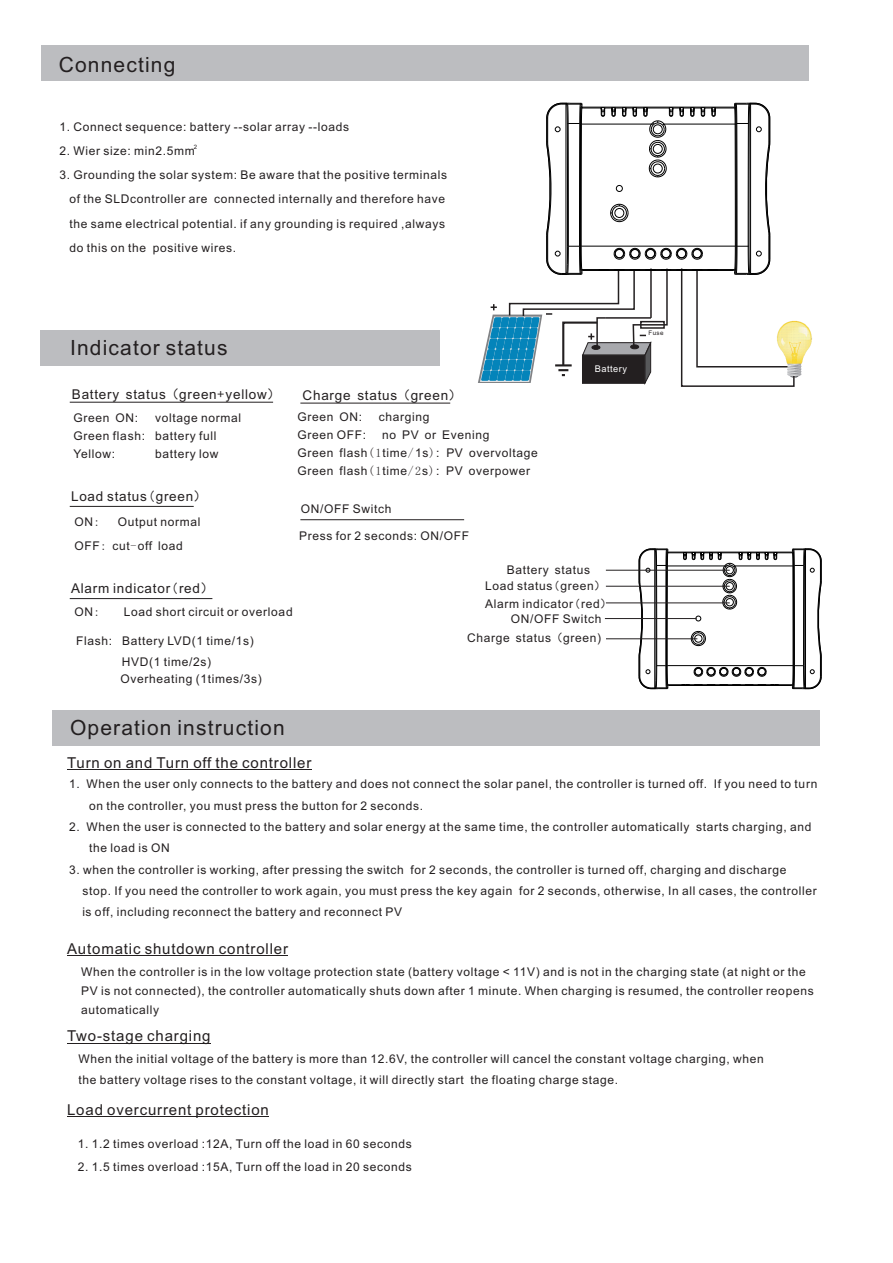
<style>
.page{position:relative;width:893px;height:1263px;background:#fff}
.page>*{position:absolute;margin:0;border:0;box-sizing:border-box;transform-origin:0 0}
.t1{font:21px "Arial";letter-spacing:.055em;color:#231f20}
.t2{font:15px "Arial";letter-spacing:.055em;color:#231f20}
.t3{font:13.5px "Arial";letter-spacing:.055em;color:#231f20}
.t4{font:12px/18px "Arial";letter-spacing:.055em;color:#231f20}
.t5{font:9.3px "Arial";letter-spacing:.055em;color:#fff}
.t6{font:6.3px "Arial";color:#231f20}
.t7{font:6px "Arial";color:#231f20}
.s1{font-family:"Sim Hei"}
.s2{font-family:"Sim Sun"}
</style>
<div class="page">
<div style="left:41px;top:45px;width:768px;height:36px;background:#bcbdc0"></div>
<div style="left:41px;top:330px;width:399px;height:35px;background:#bcbdc0"></div>
<img style="left:795px;top:321px;width:17px;height:57px">
<img style="left:795px;top:322px;width:16px;height:55px">
<div style="left:52px;top:710px;width:767px;height:36px;background:#bcbdc0"></div>
<hr style="left:70px;top:402px;width:203px;height:1px;background:#231f20">
<hr style="left:70px;top:506px;width:124px;height:1px;background:#231f20">
<hr style="left:70px;top:598px;width:142px;height:1px;background:#231f20">
<hr style="left:300px;top:403px;width:150px;height:1px;background:#231f20">
<hr style="left:300px;top:519px;width:164px;height:1px;background:#231f20">
<svg style="left:478px;top:103px;width:317px;height:284px"></svg>
<svg style="left:639px;top:548px;width:183px;height:142px"></svg>
<hr style="left:606px;top:570px;width:124px;height:1px;background:#231f20">
<hr style="left:606px;top:586px;width:124px;height:1px;background:#231f20">
<hr style="left:606px;top:603px;width:124px;height:1px;background:#231f20">
<hr style="left:606px;top:638px;width:91px;height:1px;background:#231f20">
<hr style="left:605px;top:618px;width:92px;height:1px;background:#231f20">
<hr style="left:67px;top:769px;width:244px;height:1px;background:#231f20">
<hr style="left:67px;top:955px;width:221px;height:1px;background:#231f20">
<hr style="left:67px;top:1043px;width:144px;height:1px;background:#231f20">
<hr style="left:67px;top:1116px;width:202px;height:1px;background:#231f20">
<h1 class="t1" style="left:59px;top:57px;width:118px">Connecting</h1>
<p class="t4" style="left:60px;top:119px;width:291px">1. Connect sequence: battery --solar array --loads</p>
<p class="t4" style="left:60px;top:143px;width:137px">2. Wier size: min2.5mm</p>
<p class="t4" style="left:70px;top:164px;width:379px;line-height:24.2px;text-indent:-10px">3. Grounding the solar system: Be aware that the positive terminals of the SLDcontroller are connected internally and therefore have the same electrical potential. if any grounding is required ,always do this on the positive wires.</p>
<p class="t7" style="left:194px;top:144px;width:5px">2</p>
<h1 class="t1" style="left:70px;top:340px;width:159px">Indicator status</h1>
<p class="t3" style="left:72px;top:389px;width:210px">Battery status<span class="s1">（</span>green<span class="s1">+</span>yellow<span class="s1">）</span></p>
<p class="t4" style="left:74px;top:410px;width:66px">Green ON:</p>
<p class="t4" style="left:74px;top:410px;width:169px;text-indent:81px">voltage normal<br>Green flash: battery full<br>Yellow:</p>
<p class="t4" style="left:155px;top:446px;width:65px">battery low</p>
<p class="t3" style="left:303px;top:390px;width:161px">Charge status<span class="s1">（</span>green<span class="s1">）</span></p>
<p class="t4" style="left:297px;top:408px;width:66px">Green ON:</p>
<p class="t4" style="left:379px;top:408px;width:52px">charging</p>
<p class="t4" style="left:297px;top:426px;width:70px">Green OFF:</p>
<p class="t4" style="left:297px;top:426px;width:242px;text-indent:85px">no PV or Evening<br>Green flash<span class="s2">(1</span>time<span class="s2">/</span>1s<span class="s2">)</span>: PV overvoltage<br>Green flash<span class="s2">(1</span>time<span class="s2">/2</span>s<span class="s2">)</span>: PV overpower</p>
<p class="t5" style="left:595px;top:365px;width:34px">Battery</p>
<p class="t3" style="left:71px;top:491px;width:137px">Load status<span class="s1">(</span>green<span class="s1">）</span></p>
<p class="t4" style="left:75px;top:513px;width:27px">ON<span class="s2">:</span></p>
<p class="t4" style="left:118px;top:513px;width:84px">Output normal</p>
<p class="t4" style="left:75px;top:538px;width:110px">OFF<span class="s2">:</span> cut<span class="s2">-</span>off load</p>
<p class="t3" style="left:71px;top:583px;width:144px">Alarm indicator<span class="s1">(</span>red<span class="s1">）</span></p>
<p class="t4" style="left:75px;top:604px;width:27px">ON<span class="s2">:</span></p>
<p class="t4" style="left:124px;top:604px;width:170px">Load short circuit or overload</p>
<p class="t4" style="left:76px;top:631px;width:179px;line-height:21.1px;text-align:center">Flash: Battery LVD(1 time/1s)<br>HVD(1 time/2s)</p>
<p class="t4" style="left:121px;top:671px;width:143px">Overheating (1times/3s)</p>
<p class="t4" style="left:301px;top:501px;width:92px">ON/OFF Switch</p>
<p class="t4" style="left:299px;top:528px;width:172px">Press for 2 seconds: ON/OFF</p>
<p class="t4" style="left:485px;top:563px;width:122px;line-height:16px;text-align:center">Battery status<br>Load status<span class="s1">(</span>green<span class="s1">）</span></p>
<p class="t4" style="left:485px;top:596px;width:128px">Alarm indicator<span class="s1">(</span>red<span class="s1">）</span></p>
<p class="t4" style="left:467px;top:630px;width:136px">Charge status<span class="s1">（</span>green)</p>
<p class="t4" style="left:511px;top:611px;width:92px">ON/OFF Switch</p>
<h1 class="t1" style="left:70px;top:720px;width:216px">Operation instruction</h1>
<p class="t2" style="left:67px;top:757px;width:246px">Turn on and Turn off the controller</p>
<p class="t6" style="left:648px;top:330px;width:16px">Fuse</p>
<p class="t4" style="left:89px;top:774px;width:730px;line-height:21.3px;text-indent:-20px">1. When the user only connects to the battery and does not connect the solar panel, the controller is turned off. If you need to turn on the controller, you must press the button for 2 seconds.</p>
<p class="t4" style="left:89px;top:817px;width:724px;line-height:21.3px;text-indent:-20px">2. When the user is connected to the battery and solar energy at the same time, the controller automatically starts charging, and the load is ON</p>
<p class="t4" style="left:82px;top:860px;width:736px;line-height:21.3px;text-indent:-13px">3. when the controller is working, after pressing the switch for 2 seconds, the controller is turned off, charging and discharge stop. If you need the controller to work again, you must press the key again for 2 seconds, otherwise, In all cases, the controller is off, including reconnect the battery and reconnect PV</p>
<p class="t2" style="left:67px;top:943px;width:222px">Automatic shutdown controller</p>
<p class="t4" style="left:81px;top:963px;width:734px;line-height:18.8px">When the controller is in the low voltage protection state (battery voltage &lt; 11V) and is not in the charging state (at night or the<br>PV is not connected), the controller automatically shuts down after 1 minute. When charging is resumed, the controller reopens automatically</p>
<p class="t2" style="left:67px;top:1030px;width:145px">Two-stage charging</p>
<p class="t4" style="left:78px;top:1050px;width:687px;line-height:20.9px">When the initial voltage of the battery is more than 12.6V, the controller will cancel the constant voltage charging, when the battery voltage rises to the constant voltage, it will directly start the floating charge stage.</p>
<p class="t2" style="left:67px;top:1104px;width:203px">Load overcurrent protection</p>
<p class="t4" style="left:78px;top:1136px;width:336px">1. 1.2 times overload :12A, Turn off the load in 60 seconds</p>
<p class="t4" style="left:78px;top:1159px;width:336px">2. 1.5 times overload :15A, Turn off the load in 20 seconds</p>
</div>
